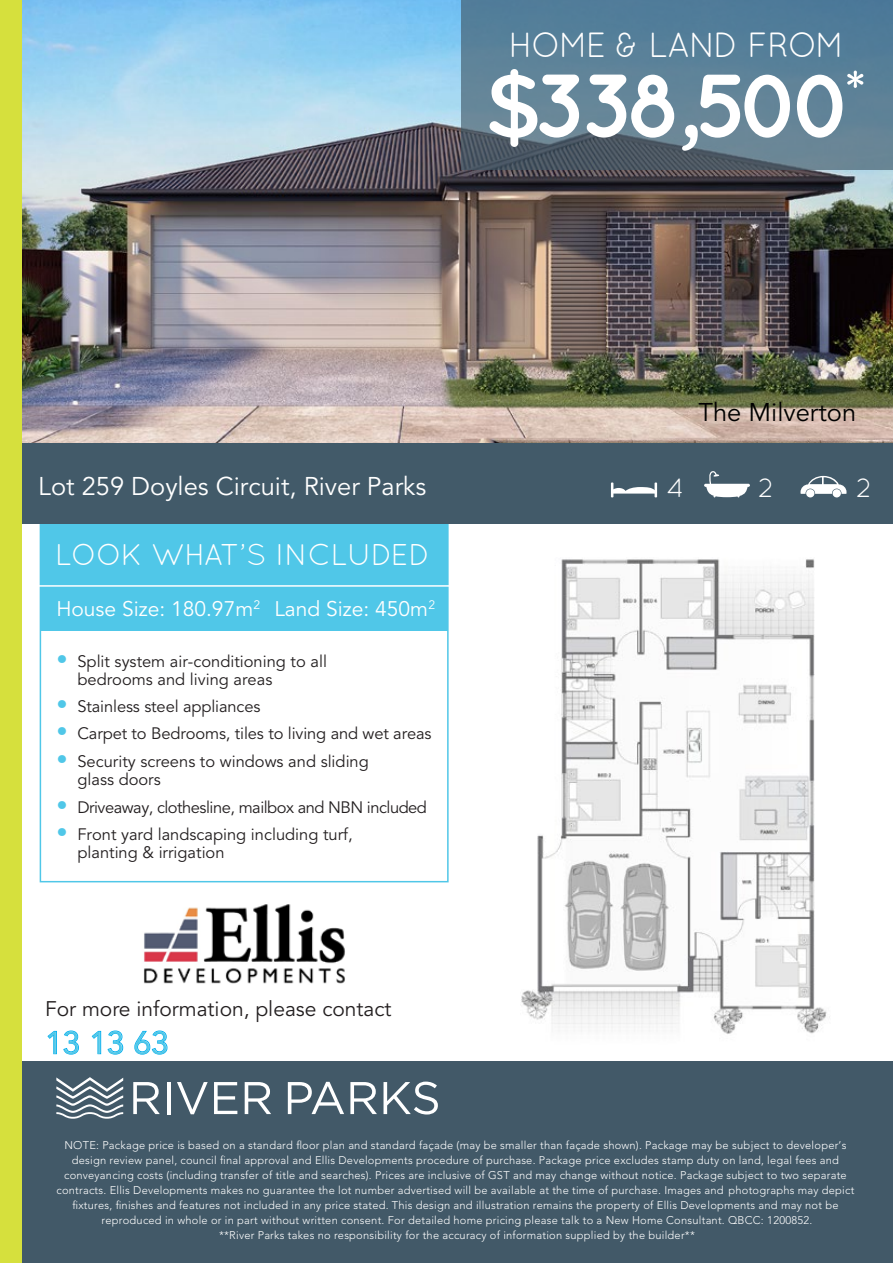
<style>
.page{position:relative;width:893px;height:1263px;background:#fff}
.page>*{position:absolute;margin:0;border:0;box-sizing:border-box;transform-origin:0 0}
.t1{font:700 90px "Quicksand";letter-spacing:-.105em;color:#fff}
.t2{font:34.95px "Quicksand";letter-spacing:-.055em;color:#fff}
.t3{font:31.5px "Avenir LT Std";color:#50c7e8}
.t4{font:30px "Quicksand";letter-spacing:-.02em;color:#fff}
.t5{font:26.7px "Quicksand";color:#fff}
.t6{font:25.5px "Avenir LT Std";color:#fff}
.t7{font:25.5px "Avenir LT Std";color:#000}
.t8{font:21px "Avenir LT Std";color:#231f20}
.t9{font:21px "Avenir LT Std";color:#fff}
.t10{font:16.5px/18px "Avenir LT Std";color:#231f20}
.t11{font:16.5px "Avenir LT Std";letter-spacing:-.03em;color:#231f20}
.t12{font:300 11.1px/15px "Avenir LT Std";letter-spacing:.02em;color:#fff;text-align:center}
.s1{font-size:22.5px;color:#50c7e8}
</style>
<div class="page">
<div style="left:0;top:1061px;width:893px;height:202px;background:#425968"></div>
<svg style="left:133px;top:1082px;width:27px;height:32px"></svg>
<hr style="left:167px;top:1082px;width:3px;height:32px;background:#fff">
<svg style="left:177px;top:1082px;width:31px;height:32px"></svg>
<svg style="left:214px;top:1082px;width:23px;height:32px"></svg>
<svg style="left:245px;top:1082px;width:26px;height:32px"></svg>
<svg style="left:288px;top:1082px;width:56px;height:32px"></svg>
<svg style="left:350px;top:1082px;width:27px;height:32px"></svg>
<svg style="left:383px;top:1081px;width:55px;height:33px"></svg>
<svg style="left:56px;top:1077px;width:67px;height:42px"></svg>
<img style="left:21px;top:0;width:872px;height:443px">
<div style="left:40px;top:525px;width:408px;height:106px;background:#50c7e8"></div>
<div style="left:40px;top:524px;width:409px;height:358px;border:2px solid #50c7e8"></div>
<svg style="left:461px;top:0;width:432px;height:170px;background:#5a7c91"></svg>
<div style="left:0;top:443px;width:893px;height:80px;background:#425a69"></div>
<svg style="left:704px;top:471px;width:46px;height:26px"></svg>
<svg style="left:611px;top:482px;width:46px;height:15px"></svg>
<svg style="left:800px;top:476px;width:46px;height:21px"></svg>
<div style="left:0;top:0;width:21px;height:1263px;background:#d6e03d"></div>
<svg style="left:47px;top:1031px;width:10px;height:23px"></svg>
<svg style="left:63px;top:1030px;width:16px;height:25px"></svg>
<svg style="left:91px;top:1031px;width:10px;height:23px"></svg>
<svg style="left:107px;top:1030px;width:17px;height:25px"></svg>
<svg style="left:134px;top:1030px;width:34px;height:25px"></svg>
<hr style="left:35px;top:585px;width:420px;height:2px;background:#fff">
<img style="left:144px;top:904px;width:201px;height:80px">
<img style="left:521px;top:559px;width:306px;height:475px">
<h2 class="t2" style="left:508px;top:25px;width:338px">HOME &amp; LAND FROM</h2>
<h1 class="t1" style="left:484px;top:52px;width:383px">$338,500<sup>*</sup></h1>
<h3 class="t7" style="left:698px;top:398px;width:159px">The Milverton</h3>
<h3 class="t6" style="left:38px;top:472px;width:390px">Lot 259 Doyles Circuit, River Parks</h3>
<h3 class="t5" style="left:667px;top:472px;width:19px">4</h3>
<h3 class="t5" style="left:758px;top:472px;width:17px">2</h3>
<h3 class="t5" style="left:856px;top:472px;width:17px">2</h3>
<h3 class="t4" style="left:55px;top:538px;width:376px">LOOK WHAT’S INCLUDED</h3>
<h3 class="t9" style="left:56px;top:597px;width:380px">House Size: 180.97m<sup>2</sup> Land Size: 450m<sup>2</sup></h3>
<h3 class="t10" style="left:77px;top:652px;width:251px;text-indent:-21px"><span class="s1">•</span> Split system air-conditioning to all bedrooms and living areas</h3>
<h3 class="t10" style="left:56px;top:697px;width:206px"><span class="s1">•</span> Stainless steel appliances</h3>
<h3 class="t10" style="left:56px;top:725px;width:377px"><span class="s1">•</span> Carpet to Bedrooms, tiles to living and wet areas</h3>
<h3 class="t10" style="left:77px;top:752px;width:293px;text-indent:-21px"><span class="s1">•</span> Security screens to windows and sliding glass doors</h3>
<h3 class="t11" style="left:56px;top:798px;width:372px"><span class="s1">•</span> Driveaway, clothesline, mailbox and NBN included</h3>
<h3 class="t10" style="left:77px;top:825px;width:277px;text-indent:-21px"><span class="s1">•</span> Front yard landscaping including turf, planting &amp; irrigation</h3>
<h3 class="t8" style="left:45px;top:997px;width:348px">For more information, please contact</h3>
<h3 class="t3" style="left:45px;top:1025px;width:125px">13 13 63</h3>
<p class="t12" style="left:57px;top:1137px;width:799px">NOTE: Package price is based on a standard floor plan and standard façade (may be smaller than façade shown). Package may be subject to developer’s design review panel, council final approval and Ellis Developments procedure of purchase. Package price excludes stamp duty on land, legal fees and conveyancing costs (including transfer of title and searches). Prices are inclusive of GST and may change without notice. Package subject to two separate contracts. Ellis Developments makes no guarantee the lot number advertised will be available at the time of purchase. Images and photographs may depict fixtures, finishes and features not included in any price stated. This design and illustration remains the property of Ellis Developments and may not be reproduced in whole or in part without written consent. For detailed home pricing please talk to a New Home Consultant. QBCC: 1200852.<br>**River Parks takes no responsibility for the accuracy of information supplied by the builder**</p>
</div>
